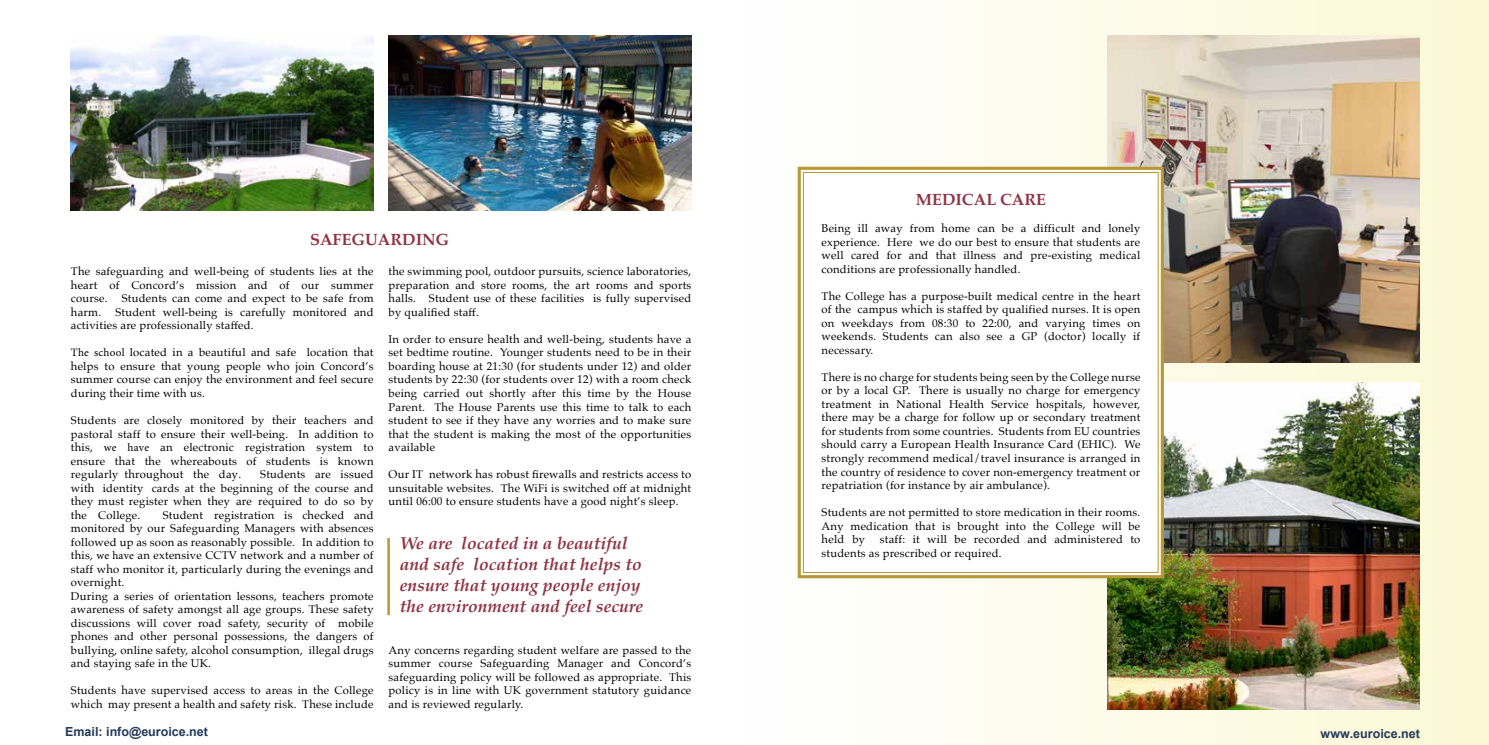
<style>
.page{position:relative;width:1489px;height:745px;background:#fff}
.page>*{position:absolute;margin:0;border:0;box-sizing:border-box;transform-origin:0 0}
.t1{font:italic 700 17.5px/21px "Palatino";color:#8e3244}
.t2{font:700 16.25px "Palatino";color:#8e3244}
.t3{font:700 12.5px "Arial";color:#243a5b}
.t4{font:11.25px/13.5px "Palatino";letter-spacing:.02em;color:#000;text-align:justify}
.s1{font-family:"Minion Pro"}
</style>
<div class="page">
<div style="left:744px;top:0;width:744px;height:744px;background:linear-gradient(to right,#fff,#f9f5d2)"></div>
<img style="left:71px;top:35px;width:302px;height:175px">
<img style="left:1107px;top:35px;width:312px;height:327px">
<img style="left:1107px;top:382px;width:312px;height:327px">
<img style="left:388px;top:35px;width:303px;height:175px">
<svg style="left:796px;top:165px;width:369px;height:414px"></svg>
<div style="left:802px;top:172px;width:356px;height:400px;border:1px solid #b69935"></div>
<hr style="left:387px;top:537px;width:3px;height:77px;background:#b69935">
<h2 class="t2" style="left:915px;top:186px;width:132px">MEDICAL CARE</h2>
<p class="t4" style="left:821px;top:221px;width:320px">Being ill away from home can be a difficult and lonely experience. Here we do our best to ensure that students are well cared for and that illness and pre-existing medical conditions are professionally handled.</p>
<p class="t4" style="left:821px;top:289px;width:320px">The College has a purpose-built medical centre in the heart of the campus which is staffed by qualified nurses. It is open on weekdays from 08:30 to 22:00, and varying times on weekends. Students can also see a GP (doctor) locally if necessary.</p>
<p class="t4" style="left:821px;top:370px;width:320px">There is no charge for students being seen by the College nurse or by a local GP. There is usually no charge for emergency treatment in National Health Service hospitals, however, there may be a charge for follow up or secondary treatment for students from some countries. Students from EU countries should carry a European Health Insurance Card (EHIC). We strongly recommend medical/travel insurance is arranged in the country of residence to cover non-emergency treatment or repatriation (for instance by air ambulance).</p>
<p class="t4" style="left:821px;top:505px;width:320px">Students are not permitted to store medication in their rooms.<br>Any medication that is brought into the College will be held by</p>
<h2 class="t2" style="left:310px;top:225px;width:141px">SAFEGUARDING</h2>
<p class="t4" style="left:71px;top:264px;width:304px">The safeguarding and well-being of students lies at the heart of Concord’s mission and of our summer course.</p>
<p class="t4" style="left:388px;top:264px;width:304px">the swimming pool, outdoor pursuits, science laboratories, preparation and store rooms, the art rooms and sports halls. Student use of these facilities is fully supervised by qualified staff.</p>
<p class="t4" style="left:388px;top:332px;width:304px">In order to ensure health and well-being, students have a set bedtime routine. Younger students need to be in their boarding house at 21:30 (for students under 12) and older students by 22:30 (for students over 12) with a room check being carried out shortly after this time by the House Parent. The House Parents use this time to talk to each student to see if they have any worries and to make sure that the student is making the most of the opportunities available</p>
<p class="t4" style="left:388px;top:467px;width:304px">Our IT network has robust firewalls and restricts access to unsuitable websites. The WiFi is switched off at midnight until 06:00 to ensure students have a good night’s sleep.</p>
<p class="t4" style="left:122px;top:291px;width:253px">Students can come and expect to be safe from</p>
<p class="t4" style="left:71px;top:305px;width:32px">harm.</p>
<p class="t4" style="left:71px;top:305px;width:304px;text-indent:44px">Student well-being is carefully monitored and activities are professionally staffed.</p>
<p class="t4" style="left:71px;top:345px;width:304px"><span class="s1">The school</span> located in a beautiful and safe location that helps to ensure that young people who join Concord’s summer course can enjoy the environment and feel secure during their time with us.</p>
<p class="t4" style="left:71px;top:413px;width:304px">Students are closely monitored by their teachers and pastoral staff to ensure their well-being. In addition to this, <span class="s1">we have</span> an electronic registration system to ensure that the whereabouts of students is known regularly throughout the day.</p>
<p class="t4" style="left:71px;top:467px;width:304px;text-indent:189px">Students are issued with identity cards at the beginning of the course and they must register when they are required to do so by the College.</p>
<p class="t4" style="left:71px;top:507px;width:304px;text-align:left;text-indent:92px">Student registration is checked and monitored by our Safeguarding Managers with absences followed up as soon as reasonably possible. In addition to this, <span class="s1">we have</span> an extensive CCTV network and a number of staff who monitor it, particularly during the evenings and overnight.<br>During a series of orientation lessons, teachers promote awareness of safety amongst all age groups. These safety discussions will cover road safety, security of mobile phones and other personal possessions, the dangers of bullying, online safety, alcohol consumption, illegal drugs and staying safe in the UK.</p>
<p class="t4" style="left:71px;top:683px;width:304px">Students have supervised access to areas in the College which may present a health and safety risk. These include</p>
<p class="t4" style="left:879px;top:532px;width:262px">staff: it will be recorded and administered to</p>
<h1 class="t1" style="left:400px;top:532px;width:229px">We are located in a beautiful</h1>
<p class="t4" style="left:821px;top:545px;width:182px">students as prescribed or required.</p>
<h1 class="t1" style="left:400px;top:553px;width:245px">and safe location that helps to ensure that young people enjoy the environment and feel secure</h1>
<p class="t4" style="left:388px;top:642px;width:304px">Any concerns regarding student welfare are passed to the summer course Safeguarding Manager and Concord’s safeguarding policy will be followed as appropriate. This policy is in line with UK government statutory guidance and is reviewed regularly.</p>
<p class="t3" style="left:65px;top:722px;width:144px">Email: info@euroice.net</p>
<p class="t3" style="left:1320px;top:724px;width:101px">www.euroice.net</p>
</div>
